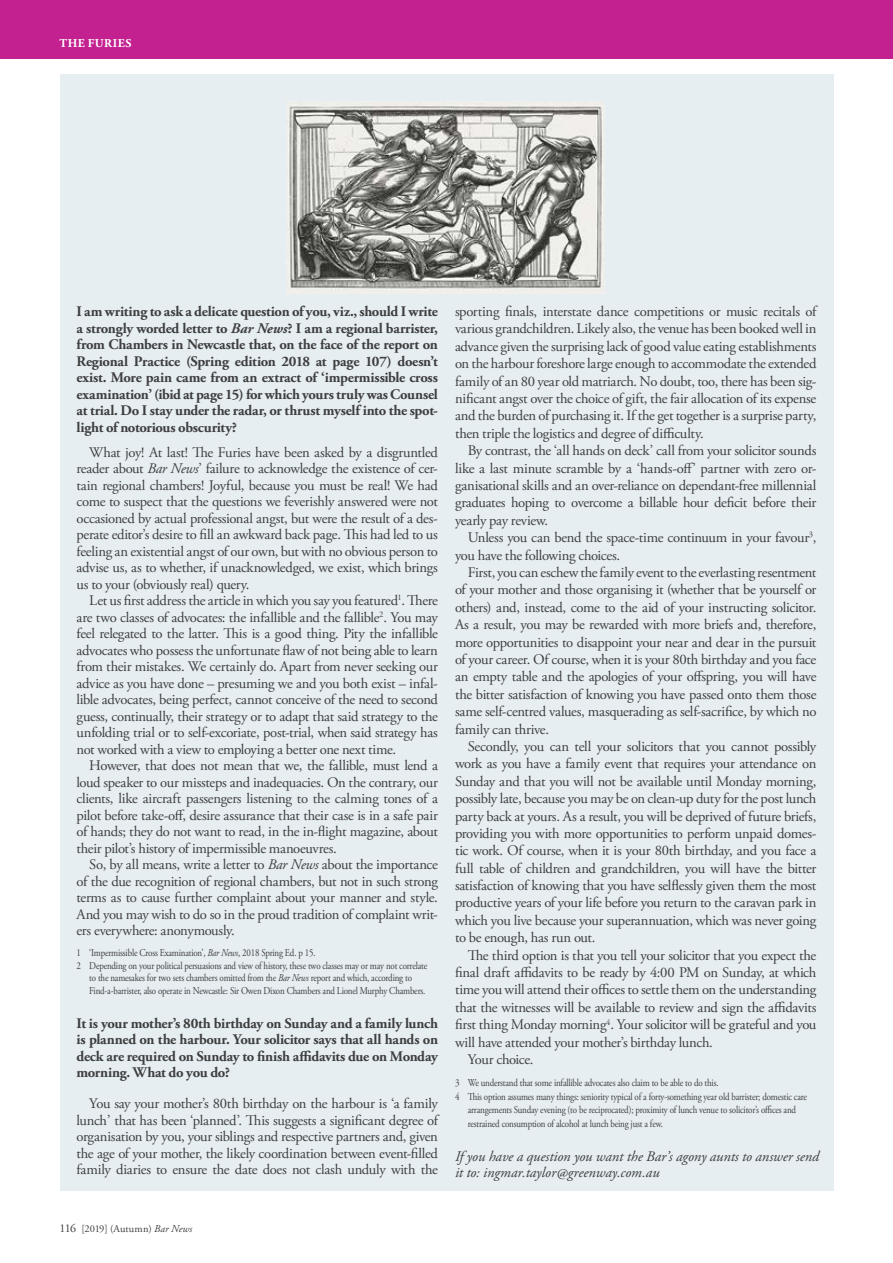
<style>
.page{position:relative;width:893px;height:1263px;background:#fff}
.page>*{position:absolute;margin:0;border:0;box-sizing:border-box;transform-origin:0 0}
.t1{font:14.7px/17.4px "Adobe Garamond Pro";letter-spacing:-.02em;color:#3e3e3f;text-align:justify}
.t2{font:700 14.7px/16.5px "Adobe Garamond Pro";letter-spacing:-.02em;color:#3e3e3f;text-align:justify}
.t3{font:italic 14.7px/16.5px "Adobe Garamond Pro";color:#3e3e3f}
.t4{font:700 12px "Adobe Garamond Pro";letter-spacing:.04em;color:#fff}
.t5{font:10.5px "Adobe Garamond Pro";letter-spacing:-.02em;color:#3e3e3f;scale:.85 1}
.t6{font:10.5px "Adobe Garamond Pro";letter-spacing:.01em;color:#3e3e3f}
.s1{font-style:italic}
.s2{font-size:12px}
</style>
<div class="page">
<div style="left:0;top:0;width:893px;height:59px;background:#c42190"></div>
<div style="left:60px;top:74px;width:773px;height:1117px;background:#e6eef2"></div>
<img style="left:286px;top:102px;width:318px;height:192px">
<p class="t4" style="left:60px;top:36px;width:73px">THE FURIES</p>
<p class="t2" style="left:77px;top:303px;width:363px">I am writing to ask a delicate question of you, viz., should I write a strongly worded letter to <span class="s1">Bar News</span>? I am a regional barrister, from Chambers in Newcastle that, on the face of the report on Regional Practice (Spring edition 2018 at page 107) doesn’t exist. More pain came from an extract of ‘impermissible cross examination’ (ibid at page 15) for which yours truly was Counsel at trial. Do I stay under the radar, or thrust myself into the spot&shy;light of notorious obscurity?</p>
<p class="t1" style="left:77px;top:444px;width:363px;line-height:16.5px;text-indent:13px">What joy! At last! The Furies have been asked by a disgruntled reader about <span class="s1">Bar News</span>’ failure to acknowledge the existence of cer&shy;tain regional chambers! Joyful, because you must be real! We had come to suspect that the questions we feverishly answered were not occasioned by actual professional angst, but were the result of a des&shy;perate editor’s desire to fill an awkward back page. This had led to us feeling an existential angst of our own, but with no obvious person to advise us, as to whether, if unacknowledged, we exist, which brings us to your (obviously real) query.</p>
<p class="t1" style="left:77px;top:593px;width:363px;line-height:16.5px;text-indent:13px">Let us first address the article in which you say you featured<sup>1</sup>. There are two classes of advocates: the infallible and the fallible<sup>2</sup>. You may feel relegated to the latter. This is a good thing. Pity the infallible advocates who possess the unfortunate flaw of not being able to learn from their mistakes. We certainly do. Apart from never seeking our advice as you have done – presuming we and you both exist – infal&shy;lible advocates, being perfect, cannot conceive of the need to second guess, continually, their strategy or to adapt that said strategy to the unfolding trial or to self-excoriate, post-trial, when said strategy has not worked with a view to employing a better one next time.</p>
<p class="t1" style="left:77px;top:758px;width:363px;line-height:16.5px;text-indent:13px">However, that does not mean that we, the fallible, must lend a loud speaker to our missteps and inadequacies. On the contrary, our clients, like aircraft passengers listening to the calming tones of a pilot before take-off, desire assurance that their case is in a safe pair of hands; they do not want to read, in the in-flight magazine, about their pilot’s history of impermissible manoeuvres.</p>
<p class="t1" style="left:77px;top:857px;width:363px;line-height:16.5px;text-indent:13px">So, by all means, write a letter to <span class="s1">Bar News</span> about the importance of the due recognition of regional chambers, but not in such strong terms as to cause further complaint about your manner and style.<br>And you may wish to do so in the proud tradition of complaint writ&shy;ers everywhere: anonymously.</p>
<p class="t5" style="left:77px;top:947px;width:283px">1 ‘Impermissible Cross Examination’, <span class="s1">Bar News</span>, 2018 Spring Ed. p 15.</p>
<p class="t5" style="left:77px;top:959px;width:414px">2 Depending on your political persuasions and view of history, these two classes may or may not correlate</p>
<p class="t5" style="left:89px;top:972px;width:381px">to the namesakes for two sets chambers omitted from the <span class="s1">Bar News</span> report and which, according to</p>
<p class="t5" style="left:89px;top:984px;width:397px">Find-a-barrister, also operate in Newcastle: Sir Owen Dixon Chambers and Lionel Murphy Chambers.</p>
<p class="t2" style="left:77px;top:1015px;width:363px">It is your mother’s 80th birthday on Sunday and a family lunch is planned on the harbour. Your solicitor says that all hands on deck are required on Sunday to finish affidavits due on Monday morning. What do you do?</p>
<p class="t1" style="left:77px;top:1096px;width:363px;line-height:16.5px;text-indent:13px">You say your mother’s 80th birthday on the harbour is ‘a family lunch’ that has been ‘planned’. This suggests a significant degree of organisation by you, your siblings and respective partners and, given the age of your mother, the likely coordination between event-filled family diaries to ensure the date does not clash unduly with the</p>
<p class="t1" style="left:455px;top:303px;width:363px">sporting finals, interstate dance competitions or music recitals of various grandchildren. Likely also, the venue has been booked well in advance given the surprising lack of good value eating establishments on the harbour foreshore large enough to accommodate the extended family of an 80 year old matriarch. No doubt, too, there has been sig&shy;nificant angst over the choice of gift, the fair allocation of its expense and the burden of purchasing it. If the get together is a surprise party, then triple the logistics and degree of difficulty.</p>
<p class="t1" style="left:455px;top:442px;width:363px;text-indent:13px">By contrast, the ‘all hands on deck’ call from your solicitor sounds like a last minute scramble by a ‘hands-off’ partner with zero or&shy;ganisational skills and an over-reliance on dependant-free millennial graduates hoping to overcome a billable hour deficit before their yearly pay review.</p>
<p class="t1" style="left:455px;top:529px;width:363px;text-indent:13px">Unless you can bend the space-time continuum in your favour<sup>3</sup>, you have the following choices.</p>
<p class="t1" style="left:455px;top:564px;width:363px;text-indent:13px">First, you can eschew the family event to the everlasting resentment of your mother and those organising it (whether that be yourself or others) and, instead, come to the aid of your instructing solicitor.<br>As a result, you may be rewarded with more briefs and, therefore, more opportunities to disappoint your near and dear in the pursuit of your career. Of course, when it is your 80th birthday and you face an empty table and the apologies of your offspring, you will have the bitter satisfaction of knowing you have passed onto them those same self-centred values, masquerading as self-sacrifice, by which no family can thrive.</p>
<p class="t1" style="left:455px;top:738px;width:363px;text-indent:13px">Secondly, you can tell your solicitors that you cannot possibly work as you have a family event that requires your attendance on Sunday and that you will not be available until Monday morning, possibly late, because you may be on clean-up duty for the post lunch party back at yours. As a result, you will be deprived of future briefs, providing you with more opportunities to perform unpaid domes&shy;tic work. Of course, when it is your 80th birthday, and you face a full table of children and grandchildren, you will have the bitter satisfaction of knowing that you have selflessly given them the most productive years of your life before you return to the caravan park in which you live because your superannuation, which was never going to be enough, has run out.</p>
<p class="t1" style="left:468px;top:947px;width:350px">The third option is that you tell your solicitor that you expect the</p>
<p class="t1" style="left:455px;top:964px;width:363px">final draft affidavits to be ready by 4:00 PM on Sunday, at which</p>
<p class="t1" style="left:455px;top:981px;width:363px">time you will attend their offices to settle them on the understanding</p>
<p class="t1" style="left:455px;top:999px;width:363px">that the witnesses will be available to review and sign the affidavits</p>
<p class="t1" style="left:455px;top:1016px;width:363px">first thing Monday morning<sup>4</sup>. Your solicitor will be grateful and you</p>
<p class="t1" style="left:455px;top:1034px;width:259px">will have attended your mother’s birthday lunch.</p>
<p class="t1" style="left:468px;top:1051px;width:67px">Your choice.</p>
<p class="t5" style="left:455px;top:1076px;width:312px">3 We understand that some infallible advocates also claim to be able to do this.</p>
<p class="t5" style="left:455px;top:1090px;width:416px">4 This option assumes many things: seniority typical of a forty-something year old barrister; domestic care</p>
<p class="t5" style="left:468px;top:1103px;width:388px">arrangements Sunday evening (to be reciprocated); proximity of lunch venue to solicitor’s offices and</p>
<p class="t5" style="left:468px;top:1117px;width:231px">restrained consumption of alcohol at lunch being just a few.</p>
<p class="t3" style="left:455px;top:1148px;width:366px">If you have a question you want the Bar’s agony aunts to answer send it to: ingmar.taylor@greenway.com.au</p>
<p class="t6" style="left:60px;top:1223px;width:134px"><span class="s2">116</span> [2019] (Autumn) <span class="s1">Bar News</span></p>
</div>
